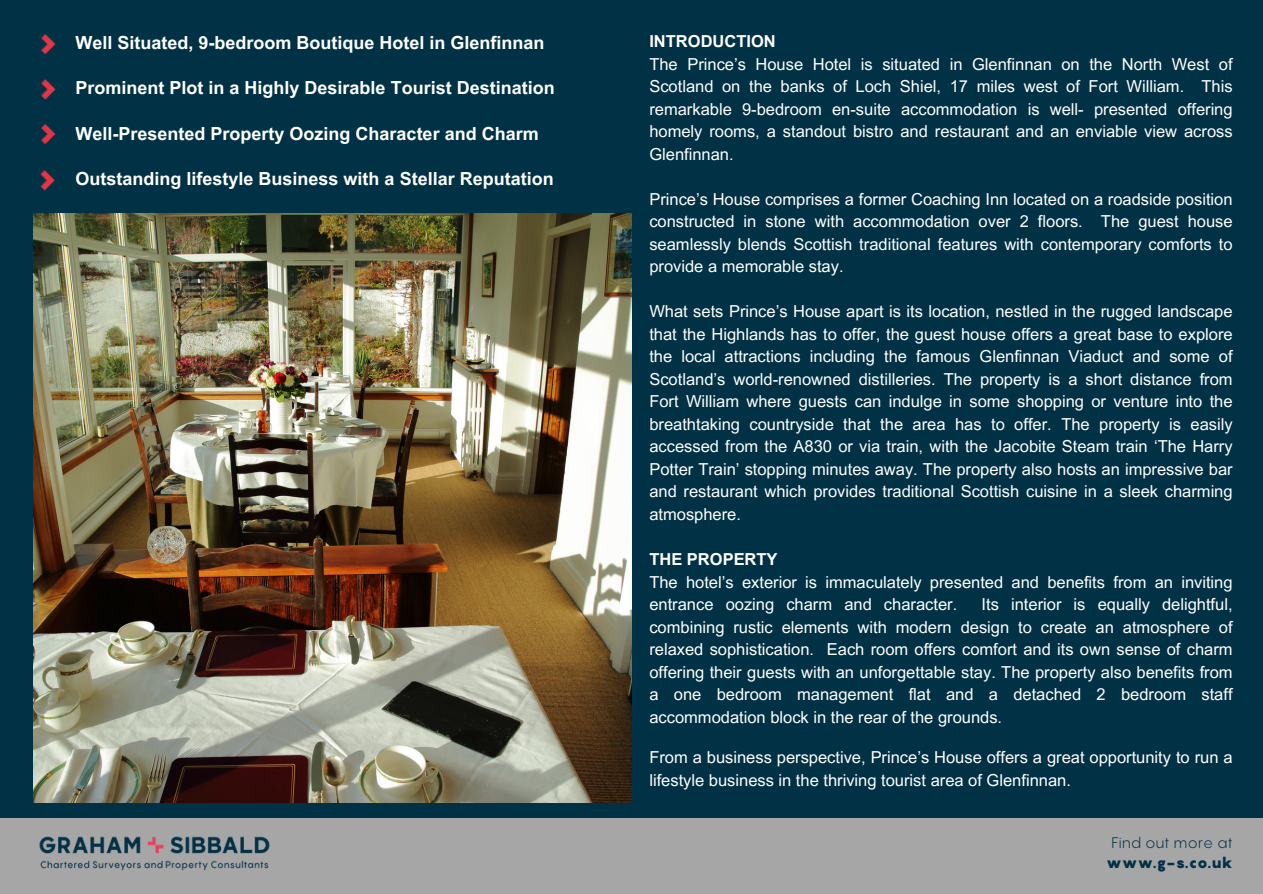
<style>
.page{position:relative;width:1263px;height:894px;background:#fff}
.page>*{position:absolute;margin:0;border:0;box-sizing:border-box;transform-origin:0 0}
.t1{font:700 18px "Arial MT Pro";color:#fff}
.t2{font:16.5px/22.5px "Arial MT Pro";color:#fff;text-align:justify}
.t3{font:700 16.5px "Arial MT Pro";color:#fff}
.t4{font:15px "Pangram";color:#003145}
.t5{font:900 15px "Pangram";color:#003145}
</style>
<div class="page">
<div style="left:0;top:817px;width:1263px;height:76px;background:#a6a6a6"></div>
<div style="left:0;top:0;width:1263px;height:817px;background:#003145"></div>
<img style="left:34px;top:213px;width:597px;height:589px">
<img style="left:41px;top:33px;width:15px;height:22px">
<img style="left:41px;top:79px;width:15px;height:21px">
<img style="left:41px;top:123px;width:15px;height:22px">
<img style="left:39px;top:836px;width:231px;height:35px">
<img style="left:39px;top:169px;width:16px;height:22px">
<p class="t1" style="left:76px;top:36px;width:471px">Well Situated, 9-bedroom Boutique Hotel in Glenfinnan</p>
<p class="t1" style="left:76px;top:81px;width:481px">Prominent Plot in a Highly Desirable Tourist Destination</p>
<p class="t1" style="left:76px;top:126px;width:465px">Well-Presented Property Oozing Character and Charm</p>
<p class="t1" style="left:76px;top:171px;width:480px">Outstanding lifestyle Business with a Stellar Reputation</p>
<p class="t3" style="left:649px;top:35px;width:128px">INTRODUCTION</p>
<p class="t2" style="left:649px;top:55px;width:585px">The Prince’s House Hotel is situated in Glenfinnan on the North West of Scotland on the banks of Loch Shiel, 17 miles west of Fort William. This remarkable 9-bedroom en-suite accommodation is well- presented offering homely rooms, a standout bistro and restaurant and an enviable view across Glenfinnan.</p>
<p class="t2" style="left:649px;top:190px;width:585px">Prince’s House comprises a former Coaching Inn located on a roadside position constructed in stone with accommodation over 2 floors. The guest house seamlessly blends Scottish traditional features with contemporary comforts to provide a memorable stay.</p>
<p class="t2" style="left:649px;top:302px;width:585px">What sets Prince’s House apart is its location, nestled in the rugged landscape that the Highlands has to offer, the guest house offers a great base to explore the local attractions including the famous Glenfinnan Viaduct and some of Scotland’s world-renowned distilleries. The property is a short distance from Fort William where guests can indulge in some shopping or venture into the breathtaking countryside that the area has to offer. The property is easily accessed from the A830 or via train, with the Jacobite Steam train ‘The Harry Potter Train’ stopping minutes away. The property also hosts an impressive bar and restaurant which provides traditional Scottish cuisine in a sleek charming atmosphere.</p>
<p class="t3" style="left:649px;top:553px;width:130px">THE PROPERTY</p>
<p class="t2" style="left:649px;top:572px;width:585px">The hotel’s exterior is immaculately presented and benefits from an inviting entrance oozing charm and character.</p>
<p class="t2" style="left:649px;top:595px;width:585px;text-indent:332px">Its interior is equally delightful, combining rustic elements with modern design to create an atmosphere of relaxed sophistication. Each room offers comfort and its own sense of charm offering their guests with an unforgettable stay. The property also benefits from a one bedroom management flat and a detached 2 bedroom staff accommodation block in the rear of the grounds.</p>
<p class="t2" style="left:649px;top:748px;width:585px">From a business perspective, Prince’s House offers a great opportunity to run a lifestyle business in the thriving tourist area of Glenfinnan.</p>
<p class="t4" style="left:1111px;top:832px;width:123px">Find out more at</p>
<p class="t5" style="left:1106px;top:853px;width:128px">www.g-s.co.uk</p>
</div>
